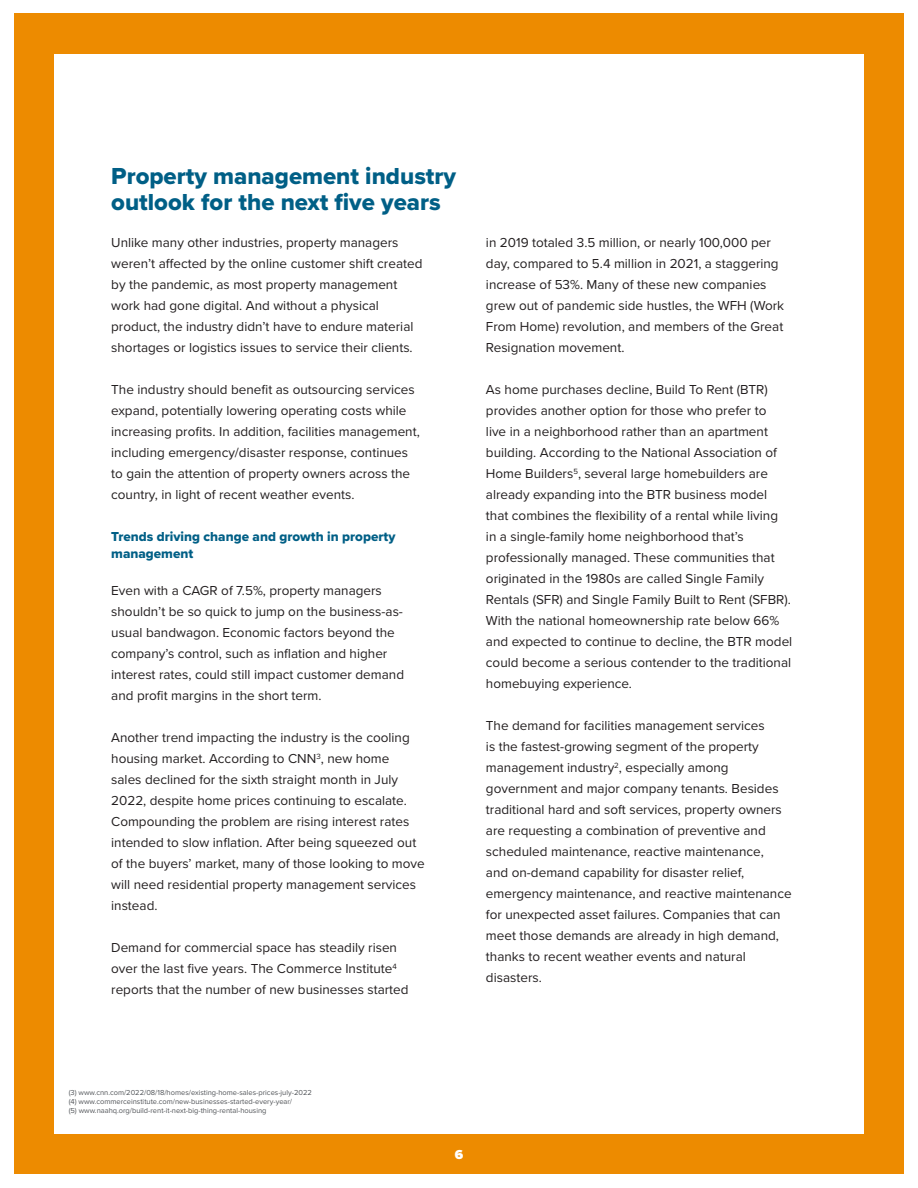
<style>
.page{position:relative;width:918px;height:1188px;background:#fff}
.page>*{position:absolute;margin:0;border:0;box-sizing:border-box;transform-origin:0 0}
.t1{font:24px/25.5px "Proxima Nova Extrabld";color:#005f86}
.t2{font:13.5px/21px "Proxima Nova";color:#231f20}
.t3{font:13.5px/16.5px "Proxima Nova Extrabld";color:#005f86}
.t4{font:900 13.5px "Proxima Nova";color:#fff}
.t5{font:7.5px "Proxima Nova";color:#53565a}
</style>
<div class="page">
<div style="left:14px;top:14px;width:890px;height:1160px;background:#ed8b00"></div>
<div style="left:54px;top:54px;width:810px;height:1080px;background:#fff"></div>
<p class="t1" style="left:111px;top:163px;width:346px">Property management industry outlook for the next five years</p>
<p class="t2" style="left:111px;top:231px;width:313px">Unlike many other industries, property managers weren’t affected by the online customer shift created by the pandemic, as most property management work had gone digital. And without a physical product, the industry didn’t have to endure material shortages or logistics issues to service their clients.</p>
<p class="t2" style="left:111px;top:378px;width:310px">The industry should benefit as outsourcing services expand, potentially lowering operating costs while increasing profits. In addition, facilities management, including emergency/disaster response, continues to gain the attention of property owners across the country, in light of recent weather events.</p>
<p class="t3" style="left:111px;top:528px;width:286px">Trends driving change and growth in property management</p>
<p class="t2" style="left:111px;top:579px;width:294px">Even with a CAGR of 7.5%, property managers shouldn’t be so quick to jump on the business-as&shy;usual bandwagon. Economic factors beyond the company’s control, such as inflation and higher interest rates, could still impact customer demand and profit margins in the short term.</p>
<p class="t2" style="left:111px;top:726px;width:315px">Another trend impacting the industry is the cooling housing market. According to CNN<sup>3</sup>, new home<br>sales declined for the sixth straight month in July 2022, despite home prices continuing to escalate.<br>Compounding the problem are rising interest rates intended to slow inflation. After being squeezed out of the buyers’ market, many of those looking to move will need residential property management services instead.</p>
<p class="t2" style="left:111px;top:936px;width:299px">Demand for commercial space has steadily risen over the last five years. The Commerce Institute<sup>4 </sup>reports that the number of new businesses started</p>
<p class="t2" style="left:486px;top:231px;width:300px">in 2019 totaled 3.5 million, or nearly 100,000 per day, compared to 5.4 million in 2021, a staggering increase of 53%. Many of these new companies grew out of pandemic side hustles, the WFH (Work From Home) revolution, and members of the Great Resignation movement.</p>
<p class="t2" style="left:486px;top:378px;width:308px">As home purchases decline, Build To Rent (BTR) provides another option for those who prefer to<br>live in a neighborhood rather than an apartment building. According to the National Association of Home Builders<sup>5</sup>, several large homebuilders are already expanding into the BTR business model that combines the flexibility of a rental while living<br>in a single-family home neighborhood that’s professionally managed. These communities that originated in the 1980s are called Single Family Rentals (SFR) and Single Family Built to Rent (SFBR).<br>With the national homeownership rate below 66% and expected to continue to decline, the BTR model could become a serious contender to the traditional homebuying experience.</p>
<p class="t2" style="left:486px;top:714px;width:307px">The demand for facilities management services<br>is the fastest-growing segment of the property management industry<sup>2</sup>, especially among government and major company tenants. Besides traditional hard and soft services, property owners are requesting a combination of preventive and scheduled maintenance, reactive maintenance,<br>and on-demand capability for disaster relief, emergency maintenance, and reactive maintenance for unexpected asset failures. Companies that can meet those demands are already in high demand, thanks to recent weather events and natural disasters.</p>
<p class="t5" style="left:69px;top:1087px;width:245px">(3) www.cnn.com/2022/08/18/homes/existing-home-sales-prices-july-2022</p>
<p class="t5" style="left:69px;top:1096px;width:225px">(4) www.commerceinstitute.com/new-businesses-started-every-year/</p>
<p class="t5" style="left:69px;top:1105px;width:199px">(5) www.naahq.org/build-rent-it-next-big-thing-rental-housing</p>
<p class="t4" style="left:455px;top:1145px;width:10px">6</p>
</div>
